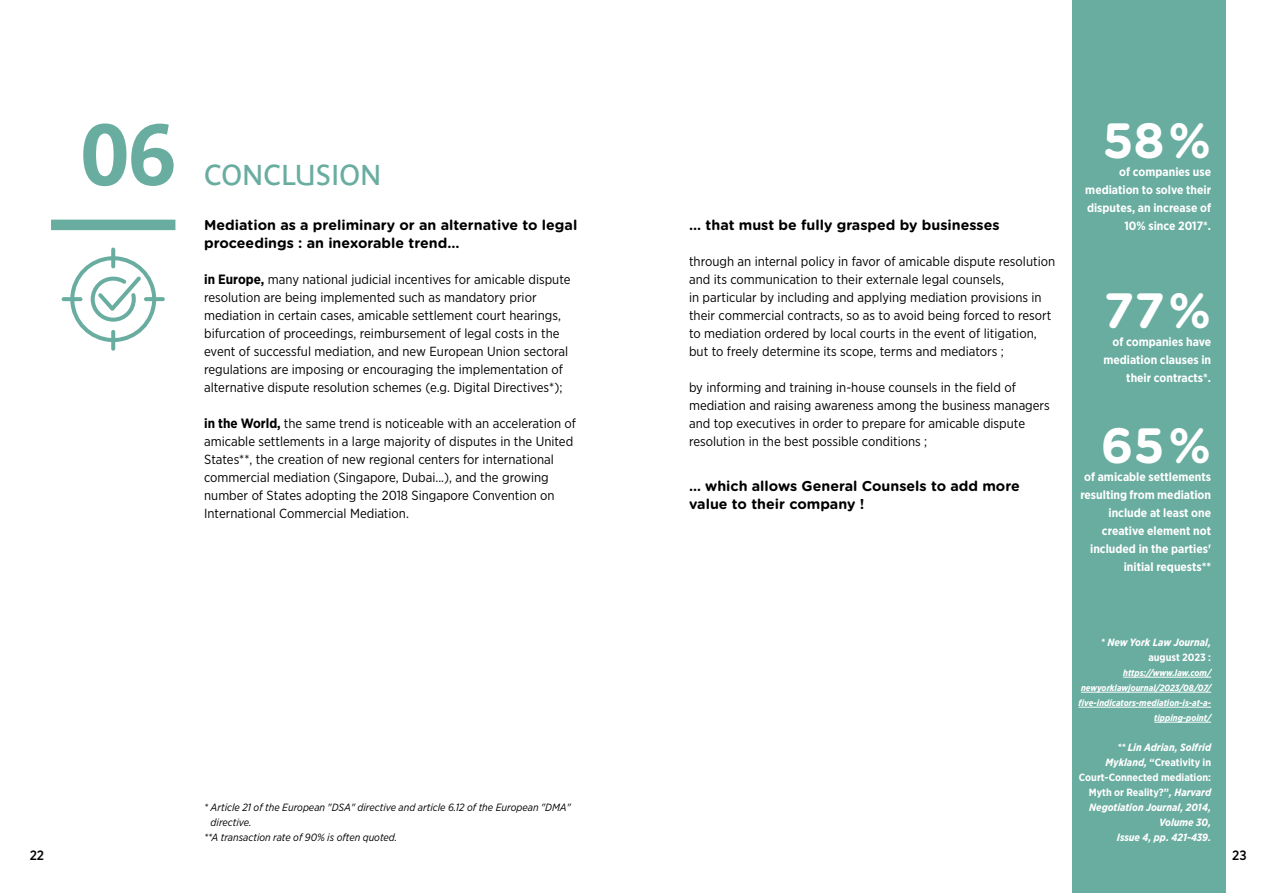
<style>
.page{position:relative;width:1276px;height:893px;background:#fff}
.page>*{position:absolute;margin:0;border:0;box-sizing:border-box;transform-origin:0 0}
.t1{font:700 84px "Parisine Plus Std";color:#69ada0}
.t2{font:700 49.5px "Gotham Rounded";color:#fff}
.t3{font:28.5px "Parisine Plus Std";color:#69ada0}
.t4{font:700 14.25px/18px "Gotham Rounded";color:#000}
.t5{font:500 13.5px "Gotham Narrow";color:#000}
.t6{font:13.2px/18px "Gotham Narrow";color:#000}
.t7{font:700 12px/18px "Gotham Narrow";color:#fff;text-align:right}
.t8{font:italic 700 10.5px/15px "Gotham Narrow";color:#fff;text-align:right}
.t9{font:italic 10.5px "Gotham Narrow";color:#000}
.t10{font:700 10.5px "Gotham Narrow";color:#fff}
.t11{font:italic 700 9px/15px "Gotham Narrow";color:#fff;text-align:right}
.s1{font-weight:700;font-size:13.5px}
.s2{font-style:normal}
</style>
<div class="page">
<div style="left:1072px;top:0;width:153px;height:893px;background:#69ada0"></div>
<hr style="left:1123px;top:677px;width:88px;height:1px;background:#fff">
<hr style="left:1081px;top:692px;width:130px;height:1px;background:#fff">
<hr style="left:1078px;top:707px;width:133px;height:1px;background:#fff">
<hr style="left:1154px;top:722px;width:57px;height:1px;background:#fff">
<div style="left:51px;top:220px;width:124px;height:10px;background:#69ada0"></div>
<svg style="left:62px;top:248px;width:103px;height:103px"></svg>
<h1 class="t1" style="left:81px;top:106px;width:96px">06</h1>
<h3 class="t3" style="left:204px;top:158px;width:179px">CONCLUSION</h3>
<p class="t4" style="left:204px;top:215px;width:375px">Mediation as a preliminary or an alternative to legal proceedings : an inexorable trend...</p>
<p class="t6" style="left:204px;top:270px;width:368px"><span class="s1">in Europe,</span> many national judicial incentives for amicable dispute resolution are being implemented such as mandatory prior mediation in certain cases, amicable settlement court hearings, bifurcation of proceedings, reimbursement of legal costs in the event of successful mediation, and new European Union sectoral regulations are imposing or encouraging the implementation of alternative dispute resolution schemes (e.g. Digital Directives*);</p>
<p class="t6" style="left:204px;top:414px;width:373px"><span class="s1">in the World,</span> the same trend is noticeable with an acceleration of amicable settlements in a large majority of disputes in the United States**, the creation of new regional centers for international commercial mediation (Singapore, Dubai...), and the growing number of States adopting the 2018 Singapore Convention on International Commercial Mediation.</p>
<p class="t9" style="left:204px;top:801px;width:368px">* Article 21 of the European "DSA" directive and article 6.12 of the European "DMA"</p>
<p class="t9" style="left:211px;top:816px;width:42px">directive.</p>
<p class="t9" style="left:204px;top:831px;width:195px">**A transaction rate of 90% is often quoted.</p>
<p class="t4" style="left:689px;top:215px;width:312px">... that must be fully grasped by businesses</p>
<p class="t6" style="left:689px;top:252px;width:368px">through an internal policy in favor of amicable dispute resolution and its communication to their externale legal counsels,<br>in particular by including and applying mediation provisions in their commercial contracts, so as to avoid being forced to resort to mediation ordered by local courts in the event of litigation, but to freely determine its scope, terms and mediators ;</p>
<p class="t6" style="left:689px;top:378px;width:362px">by informing and training in-house counsels in the field of mediation and raising awareness among the business managers and top executives in order to prepare for amicable dispute resolution in the best possible conditions ;</p>
<p class="t4" style="left:689px;top:476px;width:332px">… which allows General Counsels to add more value to their company !</p>
<h2 class="t2" style="left:1102px;top:105px;width:110px">58 %</h2>
<p class="t7" style="left:1085px;top:163px;width:127px">of companies use mediation to solve their disputes, an increase of<br>10% since 2017*.</p>
<h2 class="t2" style="left:1103px;top:274px;width:109px">77 %</h2>
<p class="t7" style="left:1103px;top:332px;width:109px">of companies have mediation clauses in their contracts*.</p>
<h2 class="t2" style="left:1101px;top:409px;width:112px">65 %</h2>
<p class="t7" style="left:1080px;top:485px;width:132px">resulting from mediation include at least one creative element not included in the parties' initial requests**</p>
<p class="t7" style="left:1084px;top:467px;width:128px">of amicable settlements</p>
<p class="t8" style="left:1101px;top:635px;width:112px">* New York Law Journal,</p>
<p class="t10" style="left:1148px;top:651px;width:64px">august 2023 :</p>
<p class="t11" style="left:1078px;top:665px;width:134px">https://www.law.com/ newyorklawjournal/2023/08/07/ five-indicators-mediation-is-at-a&shy;tipping-point/</p>
<p class="t8" style="left:1079px;top:740px;width:134px">** Lin Adrian, Solfrid<br>Mykland, <span class="s2">“Creativity in<br>Court-Connected mediation:<br>Myth or Reality?”</span>, Harvard<br>Negotiation Journal, 2014,<br>Volume 30,<br>Issue 4, pp. 421-439.</p>
<p class="t5" style="left:30px;top:846px;width:16px">22</p>
<p class="t5" style="left:1232px;top:846px;width:16px">23</p>
</div>
